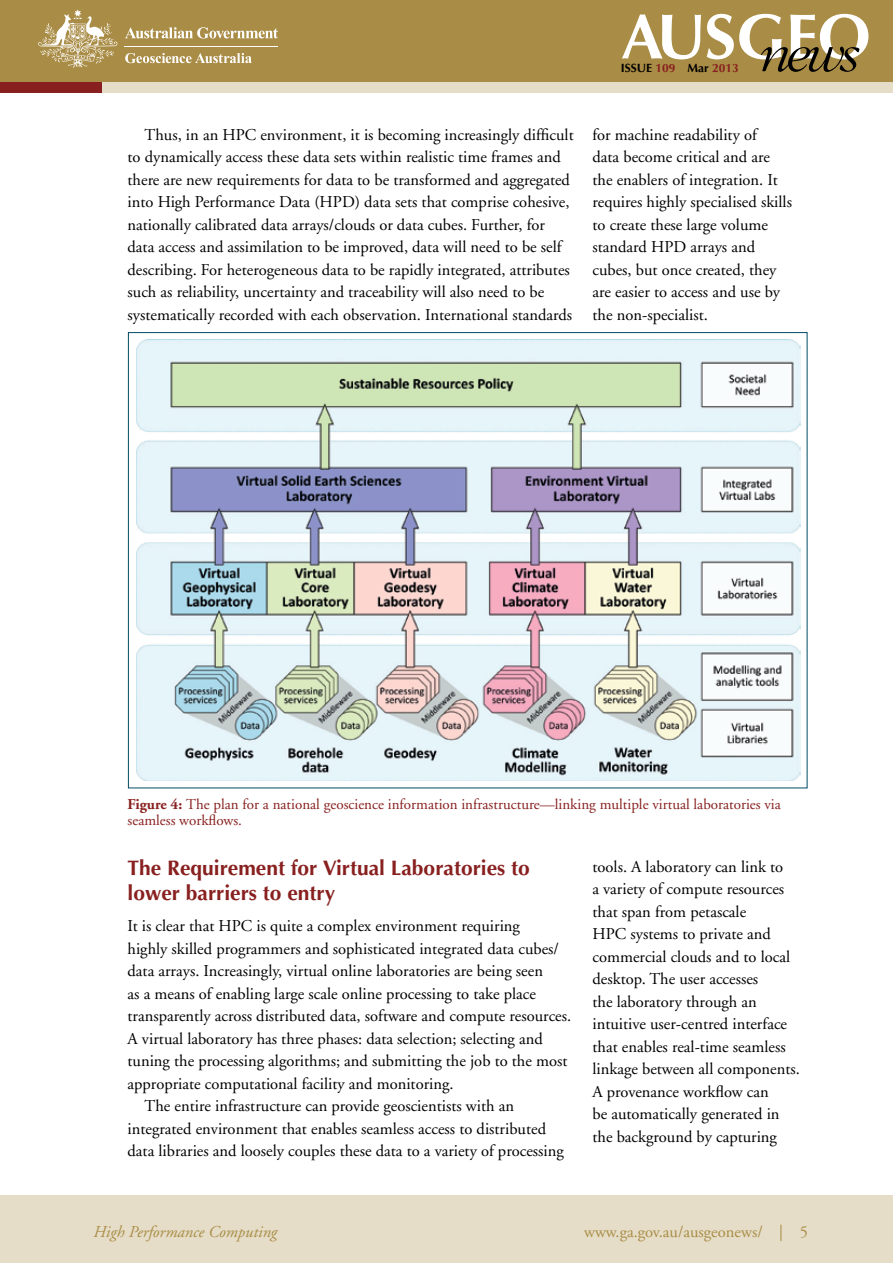
<style>
.page{position:relative;width:893px;height:1263px;background:#fff}
.page>*{position:absolute;margin:0;border:0;box-sizing:border-box;transform-origin:0 0}
.H2_inbrief_product_e{font:700 21px/25.2px "Optima";color:#88201f}
.P_body{font:16.5px/22.5px "Adobe Garamond";color:#000}
.P_body_first_para{font:16.5px/22.5px "Adobe Garamond";color:#000}
.t1{font:16.5px "Adobe Garamond";color:#a98c45}
.t2{font:italic 16.5px "Adobe Garamond";color:#a98c45}
.P_caption_before_hea{font:15px/16.5px "Adobe Garamond";color:#88201f}
.t3{font:700 12px "Optima";color:#000}
.s1{color:#88201f}
.s2{font-weight:700}
</style>
<div class="page">
<div style="left:0;top:13px;width:893px;height:80px;background:#e5ddc7"></div>
<div style="left:0;top:11px;width:102px;height:82px;background:#88201f"></div>
<div style="left:0;top:0;width:893px;height:82px;background:#a98c45"></div>
<div style="left:0;top:1195px;width:893px;height:68px;background:#e5ddc7"></div>
<svg style="left:125px;top:27px;width:153px;height:12px"></svg>
<svg style="left:38px;top:9px;width:79px;height:59px"></svg>
<hr style="left:125px;top:46px;width:153px;height:1px;background:#fff">
<svg style="left:125px;top:53px;width:127px;height:10px"></svg>
<svg style="left:622px;top:14px;width:79px;height:45px"></svg>
<svg style="left:707px;top:14px;width:161px;height:58px"></svg>
<img style="left:136px;top:340px;width:665px;height:441px">
<p class="t3" style="left:621px;top:61px;width:120px">ISSUE <span class="s1">109</span> Mar <span class="s1">2013</span></p>
<p class="P_body" style="left:128px;top:124px;width:448px;text-indent:17px">Thus, in an HPC environment, it is becoming increasingly difficult to dynamically access these data sets within realistic time frames and there are new requirements for data to be transformed and aggregated into High Performance Data (HPD) data sets that comprise cohesive, nationally calibrated data arrays/clouds or data cubes. Further, for data access and assimilation to be improved, data will need to be self describing. For heterogeneous data to be rapidly integrated, attributes such as reliability, uncertainty and traceability will also need to be systematically recorded with each observation. International standards</p>
<p class="P_body" style="left:592px;top:124px;width:201px">for machine readability of<br>data become critical and are the enablers of integration. It requires highly specialised skills to create these large volume standard HPD arrays and cubes, but once created, they are easier to access and use by the non-specialist.</p>
<p class="P_caption_before_hea" style="left:128px;top:796px;width:655px"><span class="s2">Figure 4:</span> The plan for a national geoscience information infrastructure—linking multiple virtual laboratories via seamless workflows.</p>
<h2 class="H2_inbrief_product_e" style="left:128px;top:855px;width:404px">The Requirement for Virtual Laboratories to lower barriers to entry</h2>
<p class="P_body_first_para" style="left:128px;top:915px;width:445px">It is clear that HPC is quite a complex environment requiring<br>highly skilled programmers and sophisticated integrated data cubes/ data arrays. Increasingly, virtual online laboratories are being seen<br>as a means of enabling large scale online processing to take place transparently across distributed data, software and compute resources.<br>A virtual laboratory has three phases: data selection; selecting and tuning the processing algorithms; and submitting the job to the most appropriate computational facility and monitoring.</p>
<p class="P_body" style="left:128px;top:1095px;width:438px;text-indent:17px">The entire infrastructure can provide geoscientists with an integrated environment that enables seamless access to distributed data libraries and loosely couples these data to a variety of processing</p>
<p class="P_body" style="left:592px;top:856px;width:209px">tools. A laboratory can link to<br>a variety of compute resources that span from petascale<br>HPC systems to private and commercial clouds and to local desktop. The user accesses<br>the laboratory through an intuitive user-centred interface that enables real-time seamless linkage between all components.<br>A provenance workflow can<br>be automatically generated in the background by capturing</p>
<p class="t2" style="left:94px;top:1223px;width:185px">High Performance Computing</p>
<p class="t1" style="left:584px;top:1223px;width:225px">www.ga.gov.au/ausgeonews/ | 5</p>
</div>
